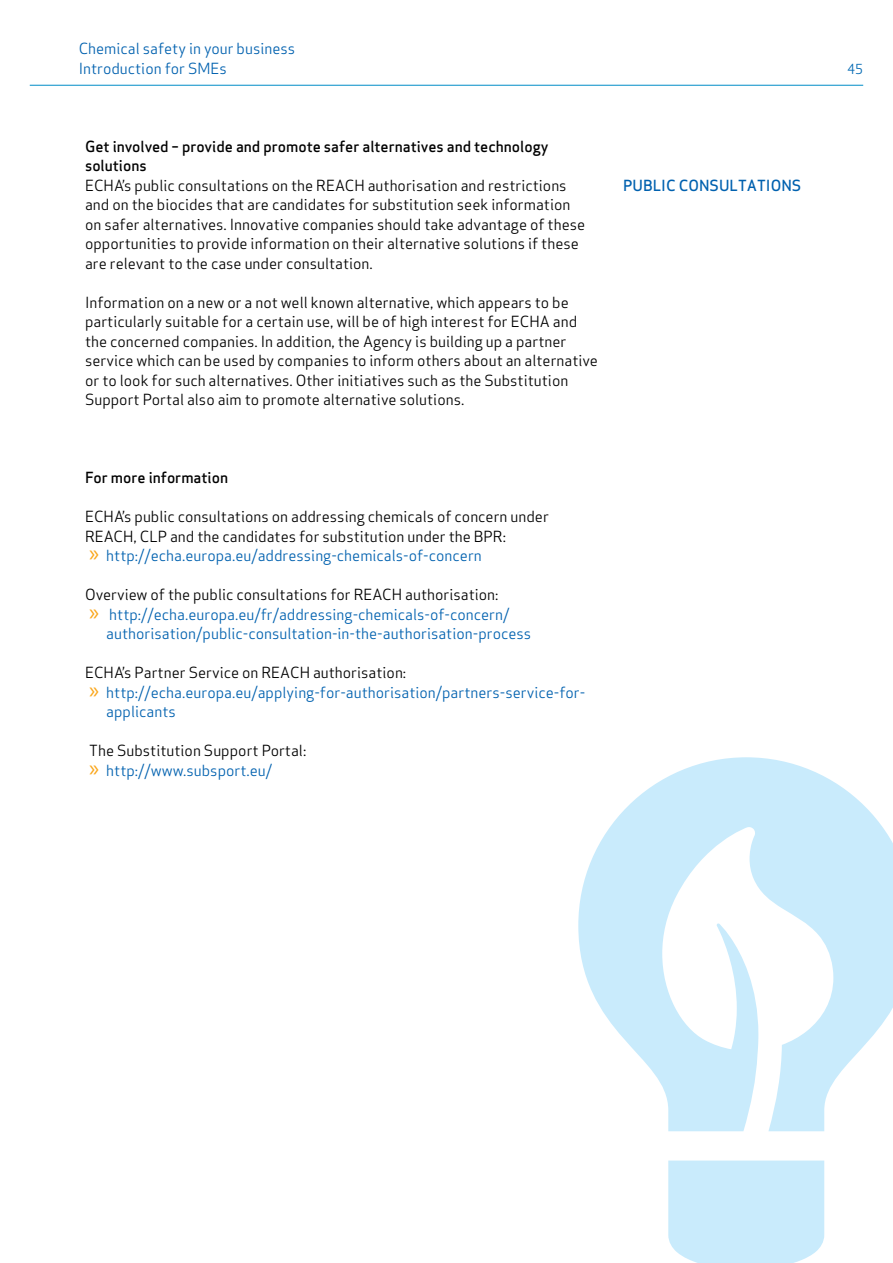
<style>
.page{position:relative;width:893px;height:1263px;background:#fff}
.page>*{position:absolute;margin:0;border:0;box-sizing:border-box;transform-origin:0 0}
.t1{font:15px/19.5px "Apex Sans";color:#000}
.t2{font:15px/19.5px "Apex Sans";color:#0061af}
.t3{font:500 15px/19.5px "Apex Sans";color:#000}
.t4{font:500 15px "Apex Sans";color:#0061af}
.t5{font:13.5px "Apex Sans";color:#0068b3}
.s1{font-family:"Myriad Pro";font-size:24px;color:#faa61a}
.s2{color:#0061af}
</style>
<div class="page">
<hr style="left:30px;top:85px;width:833px;height:1px;background:#008dc7">
<svg style="left:578px;top:757px;width:315px;height:506px;fill:#c9ebfc"></svg>
<p class="t2" style="left:79px;top:37px;width:218px">Chemical safety in your business<br>Introduction for SMEs</p>
<p class="t3" style="left:85px;top:134px;width:465px">Get involved – provide and promote safer alternatives and technology solutions</p>
<p class="t1" style="left:85px;top:174px;width:502px">ECHA’s public consultations on the REACH authorisation and restrictions and on the biocides that are candidates for substitution seek information on safer alternatives. Innovative companies should take advantage of these opportunities to provide information on their alternative solutions if these are relevant to the case under consultation.</p>
<p class="t1" style="left:85px;top:291px;width:514px">Information on a new or a not well known alternative, which appears to be particularly suitable for a certain use, will be of high interest for ECHA and the concerned companies. In addition, the Agency is building up a partner service which can be used by companies to inform others about an alternative or to look for such alternatives. Other initiatives such as the Substitution Support Portal also aim to promote alternative solutions.</p>
<p class="t3" style="left:85px;top:466px;width:145px">For more information</p>
<p class="t1" style="left:85px;top:505px;width:465px">ECHA’s public consultations on addressing chemicals of concern under<br>REACH, CLP and the candidates for substitution under the BPR:<br><span class="s1">»</span> <span class="s2">http://echa.europa.eu/addressing-chemicals-of-concern</span></p>
<p class="t1" style="left:85px;top:583px;width:415px">Overview of the public consultations for REACH authorisation:</p>
<p class="t2" style="left:89px;top:603px;width:422px"><span class="s1">»</span> http://echa.europa.eu/fr/addressing-chemicals-of-concern/</p>
<p class="t2" style="left:106px;top:622px;width:426px">authorisation/public-consultation-in-the-authorisation-process</p>
<p class="t1" style="left:85px;top:661px;width:323px">ECHA’s Partner Service on REACH authorisation:</p>
<p class="t2" style="left:89px;top:681px;width:498px"><span class="s1">»</span> http://echa.europa.eu/applying-for-authorisation/partners-service-for-</p>
<p class="t2" style="left:106px;top:700px;width:71px">applicants</p>
<p class="t1" style="left:89px;top:739px;width:218px">The Substitution Support Portal: <span class="s1">»</span> <span class="s2">http://www.subsport.eu/</span></p>
<p class="t4" style="left:623px;top:172px;width:180px">PUBLIC CONSULTATIONS</p>
<p class="t5" style="left:847px;top:58px;width:18px">45</p>
</div>
